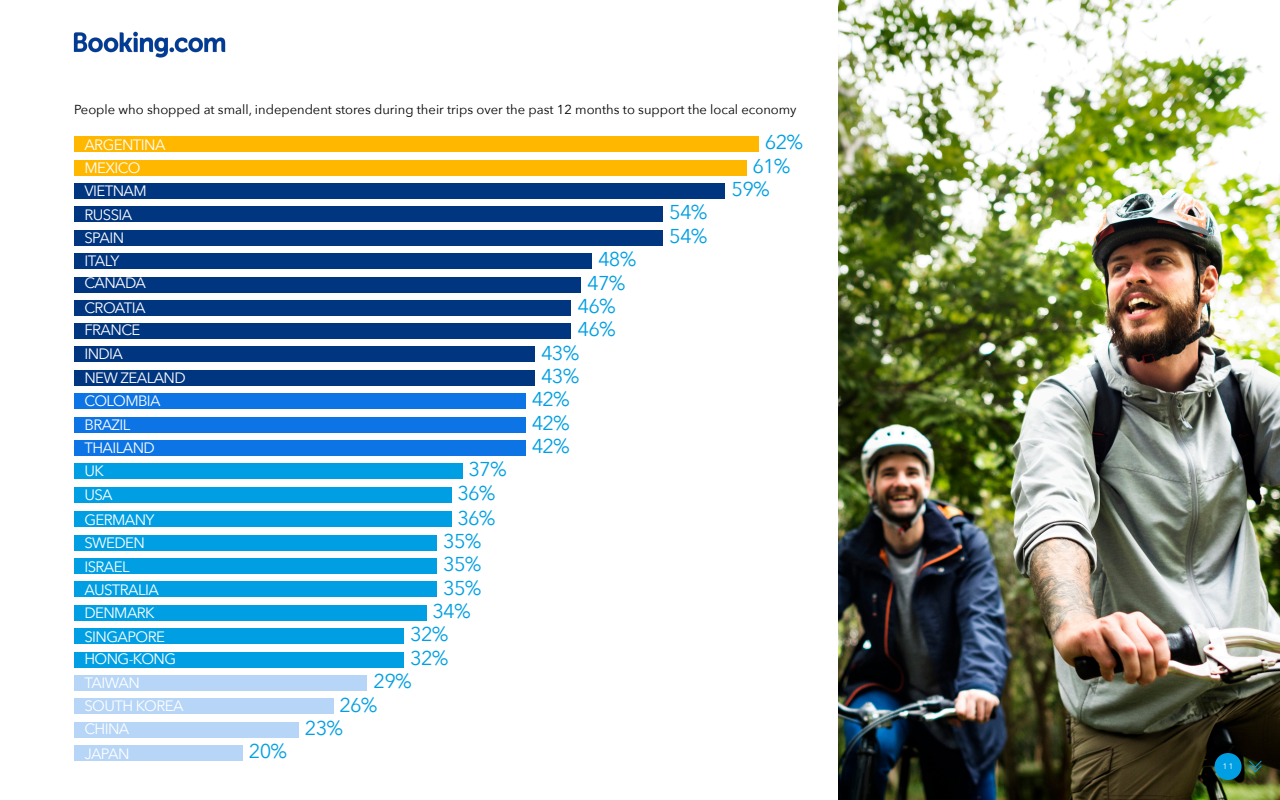
<style>
.page{position:relative;width:1280px;height:800px;background:#fff}
.page>*{position:absolute;margin:0;border:0;box-sizing:border-box;transform-origin:0 0}
.Paragraph_Style_1{font:20px "Avenir Next";letter-spacing:-.04em;color:#009fe3}
.Paragraph_Style_1-2{font:15px "Avenir Next";letter-spacing:-.04em;color:#fff}
.Paragraph_Style_1-3{font:13px "Avenir Next";color:#000}
.t1{font:8px "Avenir";color:#fff}
</style>
<div class="page">
<div style="left:74px;top:137px;width:685px;height:15px;background:#ffb700"></div>
<div style="left:74px;top:324px;width:497px;height:15px;background:#003580"></div>
<div style="left:74px;top:512px;width:378px;height:15px;background:#009fe3"></div>
<div style="left:74px;top:230px;width:589px;height:15px;background:#003580"></div>
<div style="left:74px;top:417px;width:452px;height:15px;background:#0c74e4"></div>
<div style="left:74px;top:605px;width:353px;height:15px;background:#009fe3"></div>
<div style="left:74px;top:184px;width:651px;height:15px;background:#003580"></div>
<div style="left:74px;top:370px;width:461px;height:16px;background:#003580"></div>
<div style="left:74px;top:559px;width:363px;height:15px;background:#009fe3"></div>
<div style="left:74px;top:277px;width:507px;height:15px;background:#003580"></div>
<div style="left:74px;top:464px;width:389px;height:15px;background:#009fe3"></div>
<div style="left:74px;top:652px;width:330px;height:15px;background:#009fe3"></div>
<div style="left:74px;top:722px;width:225px;height:16px;background:#b6d5f7"></div>
<div style="left:74px;top:160px;width:673px;height:15px;background:#ffb700"></div>
<div style="left:74px;top:347px;width:461px;height:15px;background:#003580"></div>
<div style="left:74px;top:535px;width:363px;height:15px;background:#009fe3"></div>
<div style="left:74px;top:253px;width:518px;height:16px;background:#003580"></div>
<div style="left:74px;top:440px;width:452px;height:15px;background:#0c74e4"></div>
<div style="left:74px;top:629px;width:330px;height:15px;background:#009fe3"></div>
<div style="left:74px;top:699px;width:259px;height:15px;background:#b6d5f7"></div>
<div style="left:74px;top:207px;width:589px;height:15px;background:#003580"></div>
<div style="left:74px;top:394px;width:452px;height:15px;background:#0c74e4"></div>
<div style="left:74px;top:582px;width:363px;height:15px;background:#009fe3"></div>
<div style="left:74px;top:300px;width:497px;height:15px;background:#003580"></div>
<div style="left:74px;top:487px;width:378px;height:15px;background:#009fe3"></div>
<div style="left:74px;top:675px;width:293px;height:15px;background:#b6d5f7"></div>
<div style="left:74px;top:746px;width:169px;height:15px;background:#b6d5f7"></div>
<img style="left:838px;top:0;width:442px;height:800px">
<img style="left:73px;top:31px;width:153px;height:27px">
<div style="left:1215px;top:753px;width:27px;height:27px;background:#009fe3;border-radius:50%"></div>
<svg style="left:1248px;top:760px;width:15px;height:13px"></svg>
<p class="Paragraph_Style_1-3" style="left:74px;top:99px;width:724px">People who shopped at small, independent stores during their trips over the past 12 months to support the local economy</p>
<p class="Paragraph_Style_1" style="left:765px;top:126px;width:40px">62%</p>
<p class="Paragraph_Style_1-2" style="left:84px;top:132px;width:83px">ARGENTINA</p>
<p class="Paragraph_Style_1-2" style="left:84px;top:155px;width:58px">MEXICO</p>
<p class="Paragraph_Style_1" style="left:752px;top:149px;width:40px">61%</p>
<p class="Paragraph_Style_1-2" style="left:84px;top:179px;width:64px">VIETNAM</p>
<p class="Paragraph_Style_1" style="left:732px;top:172px;width:40px">59%</p>
<p class="Paragraph_Style_1-2" style="left:84px;top:202px;width:49px">RUSSIA</p>
<p class="Paragraph_Style_1" style="left:669px;top:196px;width:40px">54%</p>
<p class="Paragraph_Style_1-2" style="left:84px;top:225px;width:41px">SPAIN</p>
<p class="Paragraph_Style_1" style="left:669px;top:219px;width:40px">54%</p>
<p class="Paragraph_Style_1-2" style="left:84px;top:248px;width:36px">ITALY</p>
<p class="Paragraph_Style_1" style="left:598px;top:242px;width:40px">48%</p>
<p class="Paragraph_Style_1-2" style="left:84px;top:271px;width:63px">CANADA</p>
<p class="Paragraph_Style_1" style="left:587px;top:266px;width:40px">47%</p>
<p class="Paragraph_Style_1-2" style="left:84px;top:295px;width:63px">CROATIA</p>
<p class="Paragraph_Style_1" style="left:578px;top:289px;width:40px">46%</p>
<p class="Paragraph_Style_1-2" style="left:84px;top:317px;width:58px">FRANCE</p>
<p class="Paragraph_Style_1" style="left:578px;top:312px;width:40px">46%</p>
<p class="Paragraph_Style_1-2" style="left:84px;top:341px;width:40px">INDIA</p>
<p class="Paragraph_Style_1" style="left:541px;top:336px;width:40px">43%</p>
<p class="Paragraph_Style_1-2" style="left:84px;top:365px;width:103px">NEW ZEALAND</p>
<p class="Paragraph_Style_1" style="left:541px;top:359px;width:40px">43%</p>
<p class="Paragraph_Style_1-2" style="left:84px;top:389px;width:78px">COLOMBIA</p>
<p class="Paragraph_Style_1" style="left:532px;top:382px;width:40px">42%</p>
<p class="Paragraph_Style_1-2" style="left:84px;top:412px;width:48px">BRAZIL</p>
<p class="Paragraph_Style_1" style="left:532px;top:406px;width:40px">42%</p>
<p class="Paragraph_Style_1-2" style="left:84px;top:435px;width:72px">THAILAND</p>
<p class="Paragraph_Style_1" style="left:532px;top:429px;width:40px">42%</p>
<p class="Paragraph_Style_1-2" style="left:84px;top:458px;width:21px">UK</p>
<p class="Paragraph_Style_1" style="left:469px;top:453px;width:40px">37%</p>
<p class="Paragraph_Style_1-2" style="left:84px;top:482px;width:30px">USA</p>
<p class="Paragraph_Style_1" style="left:457px;top:476px;width:40px">36%</p>
<p class="Paragraph_Style_1-2" style="left:84px;top:507px;width:72px">GERMANY</p>
<p class="Paragraph_Style_1" style="left:457px;top:501px;width:40px">36%</p>
<p class="Paragraph_Style_1-2" style="left:84px;top:530px;width:62px">SWEDEN</p>
<p class="Paragraph_Style_1" style="left:443px;top:524px;width:40px">35%</p>
<p class="Paragraph_Style_1-2" style="left:84px;top:554px;width:47px">ISRAEL</p>
<p class="Paragraph_Style_1" style="left:443px;top:547px;width:40px">35%</p>
<p class="Paragraph_Style_1-2" style="left:84px;top:577px;width:76px">AUSTRALIA</p>
<p class="Paragraph_Style_1" style="left:443px;top:571px;width:40px">35%</p>
<p class="Paragraph_Style_1-2" style="left:84px;top:600px;width:72px">DENMARK</p>
<p class="Paragraph_Style_1" style="left:432px;top:594px;width:40px">34%</p>
<p class="Paragraph_Style_1-2" style="left:84px;top:624px;width:82px">SINGAPORE</p>
<p class="Paragraph_Style_1" style="left:410px;top:617px;width:40px">32%</p>
<p class="Paragraph_Style_1-2" style="left:84px;top:646px;width:93px">HONG-KONG</p>
<p class="Paragraph_Style_1" style="left:410px;top:641px;width:40px">32%</p>
<p class="Paragraph_Style_1-2" style="left:84px;top:670px;width:57px">TAIWAN</p>
<p class="Paragraph_Style_1" style="left:374px;top:664px;width:40px">29%</p>
<p class="Paragraph_Style_1-2" style="left:84px;top:693px;width:101px">SOUTH KOREA</p>
<p class="Paragraph_Style_1" style="left:339px;top:688px;width:40px">26%</p>
<p class="Paragraph_Style_1-2" style="left:84px;top:717px;width:47px">CHINA</p>
<p class="Paragraph_Style_1" style="left:305px;top:711px;width:40px">23%</p>
<p class="Paragraph_Style_1-2" style="left:84px;top:741px;width:47px">JAPAN</p>
<p class="Paragraph_Style_1" style="left:249px;top:734px;width:40px">20%</p>
<p class="t1" style="left:1223px;top:761px;width:12px">11</p>
</div>
